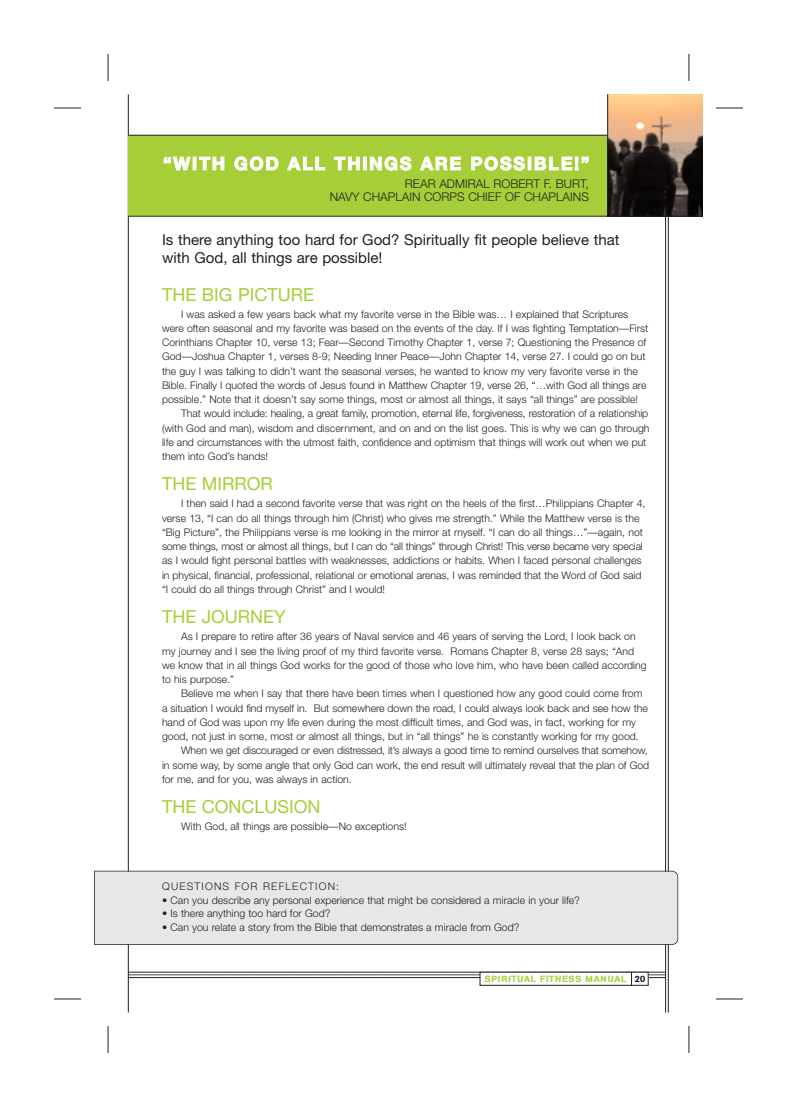
<style>
.page{position:relative;width:797px;height:1107px;background:#fff}
.page>*{position:absolute;margin:0;border:0;box-sizing:border-box;transform-origin:0 0}
.t1{font:18px "Helvetica Neue";color:#a6ce39}
.t2{font:700 18px "Helvetica Neue";letter-spacing:.1em;color:#fff}
.t3{font:15px/18px "Helvetica Neue";color:#231f20}
.t4{font:300 12px/13.5px "Helvetica Neue";color:#231f20;text-align:right}
.t5{font:300 10.5px/14.2px "Helvetica Neue";color:#231f20}
.t6{font:300 10.5px "Helvetica Neue";letter-spacing:.11em;color:#231f20}
.t7{font:9px "AG Book Stencil";letter-spacing:.09em;color:#a6ce39}
.s1{color:#00001f}
</style>
<div class="page">
<svg style="left:108px;top:54px;width:1px;height:27px"></svg>
<svg style="left:688px;top:54px;width:1px;height:27px"></svg>
<svg style="left:108px;top:1026px;width:1px;height:27px"></svg>
<svg style="left:688px;top:1026px;width:1px;height:27px"></svg>
<svg style="left:54px;top:108px;width:27px;height:1px"></svg>
<svg style="left:716px;top:108px;width:26px;height:1px"></svg>
<svg style="left:54px;top:999px;width:27px;height:1px"></svg>
<svg style="left:716px;top:999px;width:26px;height:1px"></svg>
<hr style="left:665px;top:94px;width:1px;height:918px;background:#231f20">
<hr style="left:667px;top:94px;width:1px;height:918px;background:#231f20">
<svg style="left:129px;top:972px;width:537px;height:14px"></svg>
<hr style="left:128px;top:94px;width:1px;height:918px;background:#231f20">
<div style="left:128px;top:135px;width:560px;height:81px;background:#a6ce39"></div>
<hr style="left:128px;top:135px;width:482px;height:1px;background:#231f20">
<img style="left:608px;top:94px;width:94px;height:122px">
<div style="left:95px;top:872px;width:576px;height:72px;background:#e6e7e9"></div>
<svg style="left:671px;top:871px;width:7px;height:74px"></svg>
<hr style="left:607px;top:94px;width:1px;height:122px;background:#231f20">
<hr style="left:128px;top:216px;width:574px;height:1px;background:#231f20">
<h1 class="t2" style="left:163px;top:152px;width:427px">“WITH GOD ALL THINGS ARE POSSIBLE!”</h1>
<p class="t4" style="left:330px;top:176px;width:260px">REAR ADMIRAL ROBERT F. BURT,<br>NAVY CHAPLAIN CORPS CHIEF OF CHAPLAINS</p>
<h2 class="t3" style="left:162px;top:231px;width:459px">Is there anything too hard for God? Spiritually fit people believe that with God, all things are possible!</h2>
<h1 class="t1" style="left:162px;top:283px;width:153px">THE BIG PICTURE</h1>
<p class="t5" style="left:181px;top:306px;width:448px">I was asked a few years back what my favorite verse in the Bible was… I explained that Scriptures</p>
<p class="t5" style="left:162px;top:321px;width:488px">were often seasonal and my favorite was based on the events of the day. If I was fighting Temptation—First</p>
<p class="t5" style="left:162px;top:335px;width:486px">Corinthians Chapter 10, verse 13; Fear—Second Timothy Chapter 1, verse 7; Questioning the Presence of</p>
<p class="t5" style="left:162px;top:349px;width:485px">God—Joshua Chapter 1, verses 8-9; Needing Inner Peace—John Chapter 14, verse 27. I could go on but</p>
<p class="t5" style="left:162px;top:363px;width:477px">the guy I was talking to didn’t want the seasonal verses, he wanted to know my very favorite verse in the</p>
<p class="t5" style="left:162px;top:378px;width:486px">Bible. Finally I quoted the words of Jesus found in Matthew Chapter 19, verse 26, “…with God all things are</p>
<p class="t5" style="left:162px;top:392px;width:477px">possible.” Note that it doesn’t say some things, most or almost all things, it says “all things” are possible!</p>
<p class="t5" style="left:181px;top:406px;width:468px">That would include: healing, a great family, promotion, eternal life, forgiveness, restoration of a relationship</p>
<p class="t5" style="left:162px;top:420px;width:489px">(with God and man), wisdom and discernment, and on and on the list goes. This is why we can go through</p>
<p class="t5" style="left:162px;top:435px;width:486px">life and circumstances with the utmost faith, confidence and optimism that things will work out when we put</p>
<p class="t5" style="left:162px;top:449px;width:107px">them into God’s hands!</p>
<h1 class="t1" style="left:162px;top:473px;width:112px">THE MIRROR</h1>
<p class="t5" style="left:162px;top:496px;width:485px;text-indent:19px">I then said I had a second favorite verse that was right on the heels of the first…Philippians Chapter 4, verse 13, “I can do all things through him (Christ) who gives me strength.” While the Matthew verse is the “Big Picture”, the Philippians verse is me looking in the mirror at myself. “I can do all things…”—again, not some things, most or almost all things, but I can do “all things” through Christ! This verse became very special as I would fight personal battles with weaknesses, addictions or habits. When I faced personal challenges in physical, financial, professional, relational or emotional arenas, I was reminded that the Word of God said “I could do all things through Christ” and I would!</p>
<h1 class="t1" style="left:162px;top:606px;width:125px">THE JOURNEY</h1>
<p class="t5" style="left:162px;top:629px;width:486px;text-indent:19px">As I prepare to retire after 36 years of Naval service and 46 years of serving the Lord, I look back on my journey and I see the living proof of my third favorite verse. Romans Chapter 8, verse 28 says; “And we know that in all things God works for the good of those who love him, who have been called according to his purpose.”</p>
<p class="t5" style="left:181px;top:686px;width:463px">Believe me when I say that there have been times when I questioned how any good could come from</p>
<p class="t5" style="left:162px;top:700px;width:487px">a situation I would find myself in. But somewhere down the road, I could always look back and see how the</p>
<p class="t5" style="left:162px;top:715px;width:475px">hand of God was upon my life even during the most difficult times, and God was, in fact, working for my</p>
<p class="t5" style="left:162px;top:729px;width:478px">good, not just in some, most or almost all things, but in “all things” he is constantly working for my good.</p>
<p class="t5" style="left:181px;top:743px;width:468px">When we get discouraged or even distressed, it’s always a good time to remind ourselves that somehow,</p>
<p class="t5" style="left:162px;top:757px;width:488px">in some way, by some angle that only God can work, the end result will ultimately reveal that the plan of God</p>
<p class="t5" style="left:162px;top:772px;width:191px">for me, and for you, was always in action.</p>
<h1 class="t1" style="left:162px;top:796px;width:160px">THE CONCLUSION</h1>
<p class="t5" style="left:181px;top:819px;width:227px">With God, all things are possible—No exceptions!</p>
<p class="t6" style="left:162px;top:880px;width:178px">QUESTIONS FOR REFLECTION:</p>
<p class="t5" style="left:162px;top:892px;width:419px">• Can you describe any personal experience that might be considered a miracle in your life?</p>
<p class="t5" style="left:162px;top:906px;width:170px">• Is there anything too hard for God?</p>
<p class="t5" style="left:162px;top:919px;width:359px">• Can you relate a story from the Bible that demonstrates a miracle from God?</p>
<p class="t7" style="left:484px;top:974px;width:162px">SPIRITUAL FITNESS MANUAL <span class="s1">20</span></p>
</div>
